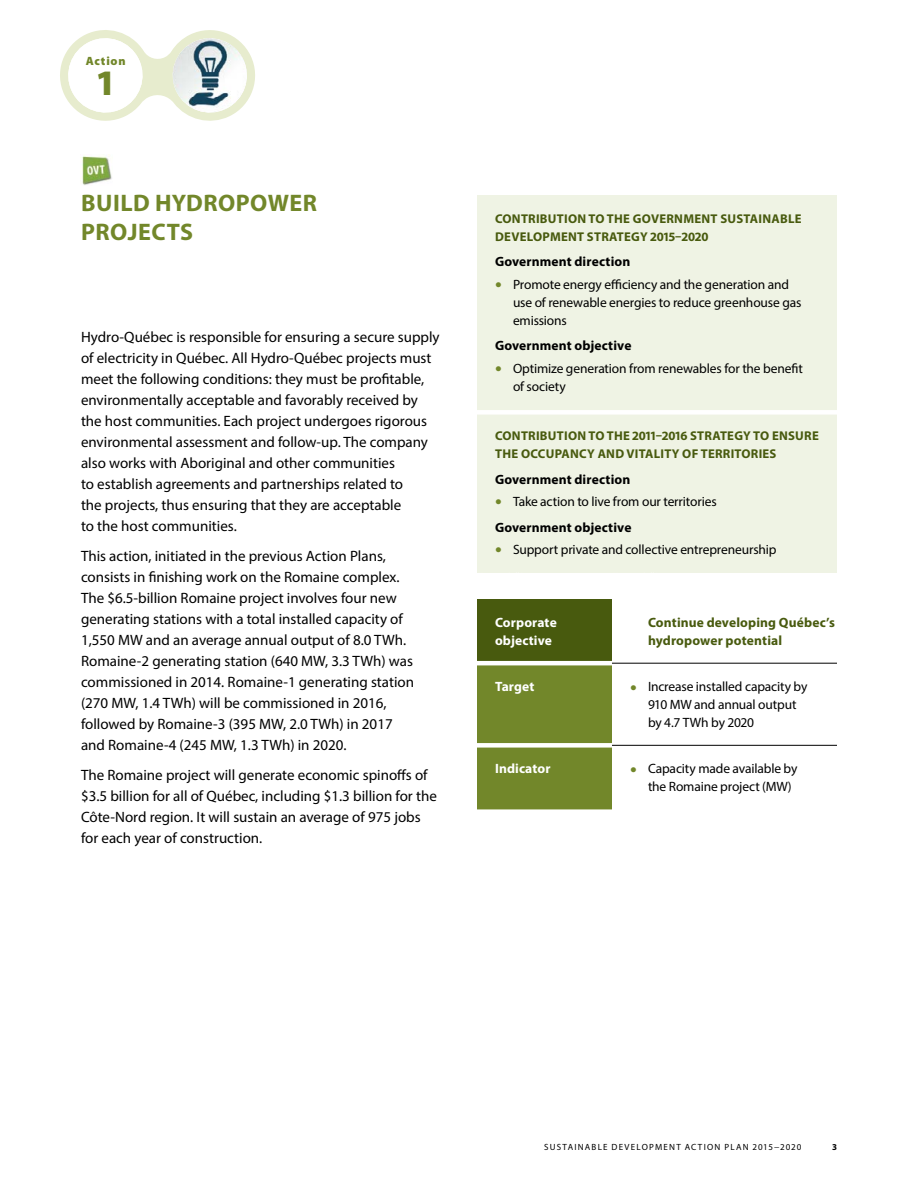
<style>
.page{position:relative;width:918px;height:1188px;background:#fff}
.page>*{position:absolute;margin:0;border:0;box-sizing:border-box;transform-origin:0 0}
.TEXT___H1_Action{font:900 36px "Myriad Pro";color:#72872a}
.TEXT___H1{font:700 24px/28.8px "Myriad Pro";letter-spacing:.02em;color:#72872a}
.TEXT___texte_courant{font:15px/21px "Myriad Pro";color:#000}
.t1{font:13.5px/18px "Myriad Pro";letter-spacing:-.01em;color:#000}
.ENCADRÉ___Texte_gras{font:700 13.5px "Myriad Pro";letter-spacing:.01em;color:#000}
.TABLEAU_1___Objectif{font:700 13.5px/18px "Myriad Pro";letter-spacing:.01em;color:#485a0e}
.TABLEAU_1___gras_ren{font:700 13.5px/18px "Myriad Pro";letter-spacing:.01em;color:#fff}
.ENCADRÉ___H2___filet{font:700 12.75px/18px "Myriad Pro";letter-spacing:.02em;color:#485a0e}
.ENCADRÉ___H2{font:700 12.75px/18px "Myriad Pro";letter-spacing:.02em;color:#485a0e}
.TEXT___H1_Action-2{font:900 12px "Myriad Pro";letter-spacing:.065em;color:#72872a}
.t2{font:9px "Myriad Pro";letter-spacing:.135em;color:#000}
.t3{font:700 9px "Myriad Pro";color:#000}
.s1{font-size:24px;color:#72872a}
</style>
<div class="page">
<svg style="left:60px;top:30px;width:195px;height:91px"></svg>
<img style="left:81px;top:154px;width:31px;height:31px">
<div style="left:477px;top:195px;width:360px;height:377px;background:#eff3e4"></div>
<div style="left:477px;top:410px;width:360px;height:5px;background:#fff"></div>
<div style="left:477px;top:599px;width:135px;height:64px;background:#485a0e"></div>
<div style="left:477px;top:665px;width:135px;height:144px;background:#72872a"></div>
<hr style="left:477px;top:661px;width:135px;height:4px;background:#fff">
<div style="left:477px;top:743px;width:135px;height:5px;background:#fff"></div>
<hr style="left:612px;top:663px;width:225px;height:1px;background:#000">
<hr style="left:612px;top:745px;width:225px;height:1px;background:#000">
<h1 class="TEXT___H1_Action-2" style="left:86px;top:54px;width:41px">Action</h1>
<h1 class="TEXT___H1_Action" style="left:95px;top:62px;width:22px">1</h1>
<h1 class="TEXT___H1" style="left:81px;top:188px;width:237px">BUILD HYDROPOWER<br>PROJECTS</h1>
<p class="TEXT___texte_courant" style="left:81px;top:326px;width:360px">Hydro-Québec is responsible for ensuring a secure supply of electricity in Québec. All Hydro-Québec projects must meet the following conditions: they must be profitable, environmentally acceptable and favorably received by the host communities. Each project undergoes rigorous environmental assessment and follow-up. The company also works with Aboriginal and other communities<br>to establish agreements and partnerships related to<br>the projects, thus ensuring that they are acceptable<br>to the host communities.</p>
<p class="TEXT___texte_courant" style="left:81px;top:545px;width:335px">This action, initiated in the previous Action Plans, consists in finishing work on the Romaine complex.<br>The $6.5-billion Romaine project involves four new generating stations with a total installed capacity of 1,550 MW and an average annual output of 8.0 TWh.<br>Romaine-2 generating station (640 MW, 3.3 TWh) was commissioned in 2014. Romaine-1 generating station (270 MW, 1.4 TWh) will be commissioned in 2016, followed by Romaine-3 (395 MW, 2.0 TWh) in 2017 and Romaine-4 (245 MW, 1.3 TWh) in 2020.</p>
<p class="TEXT___texte_courant" style="left:81px;top:764px;width:357px">The Romaine project will generate economic spinoffs of $3.5 billion for all of Québec, including $1.3 billion for the Côte-Nord region. It will sustain an average of 975 jobs for each year of construction.</p>
<h2 class="ENCADRÉ___H2" style="left:495px;top:209px;width:308px">CONTRIBUTION TO THE GOVERNMENT SUSTAINABLE<br>DEVELOPMENT STRATEGY 2015–2020</h2>
<p class="ENCADRÉ___Texte_gras" style="left:495px;top:253px;width:137px">Government direction</p>
<p class="t1" style="left:513px;top:275px;width:290px;text-indent:-18px"><span class="s1">•</span> Promote energy efficiency and the generation and use of renewable energies to reduce greenhouse gas emissions</p>
<p class="ENCADRÉ___Texte_gras" style="left:495px;top:337px;width:138px">Government objective</p>
<p class="t1" style="left:513px;top:359px;width:291px;text-indent:-18px"><span class="s1">•</span> Optimize generation from renewables for the benefit of society</p>
<p class="ENCADRÉ___H2___filet" style="left:495px;top:426px;width:325px">CONTRIBUTION TO THE 2011–2016 STRATEGY TO ENSURE<br>THE OCCUPANCY AND VITALITY OF TERRITORIES</p>
<p class="ENCADRÉ___Texte_gras" style="left:495px;top:470px;width:137px">Government direction</p>
<p class="t1" style="left:495px;top:492px;width:223px"><span class="s1">•</span> Take action to live from our territories</p>
<p class="ENCADRÉ___Texte_gras" style="left:495px;top:518px;width:138px">Government objective</p>
<p class="t1" style="left:495px;top:540px;width:283px"><span class="s1">•</span> Support private and collective entrepreneurship</p>
<p class="TABLEAU_1___gras_ren" style="left:495px;top:613px;width:63px">Corporate objective</p>
<p class="TABLEAU_1___Objectif" style="left:648px;top:613px;width:189px">Continue developing Québec’s hydropower potential</p>
<p class="TABLEAU_1___gras_ren" style="left:495px;top:677px;width:41px">Target</p>
<p class="t1" style="left:648px;top:678px;width:161px;text-indent:-18px"><span class="s1">•</span> Increase installed capacity by<br>910 MW and annual output by 4.7 TWh by 2020</p>
<p class="TABLEAU_1___gras_ren" style="left:495px;top:759px;width:57px">Indicator</p>
<p class="t1" style="left:648px;top:760px;width:151px;text-indent:-18px"><span class="s1">•</span> Capacity made available by the Romaine project (MW)</p>
<p class="t2" style="left:544px;top:1141px;width:259px">SUSTAINABLE DEVELOPMENT ACTION PLAN 2015−2020</p>
<p class="t3" style="left:832px;top:1141px;width:6px">3</p>
</div>
